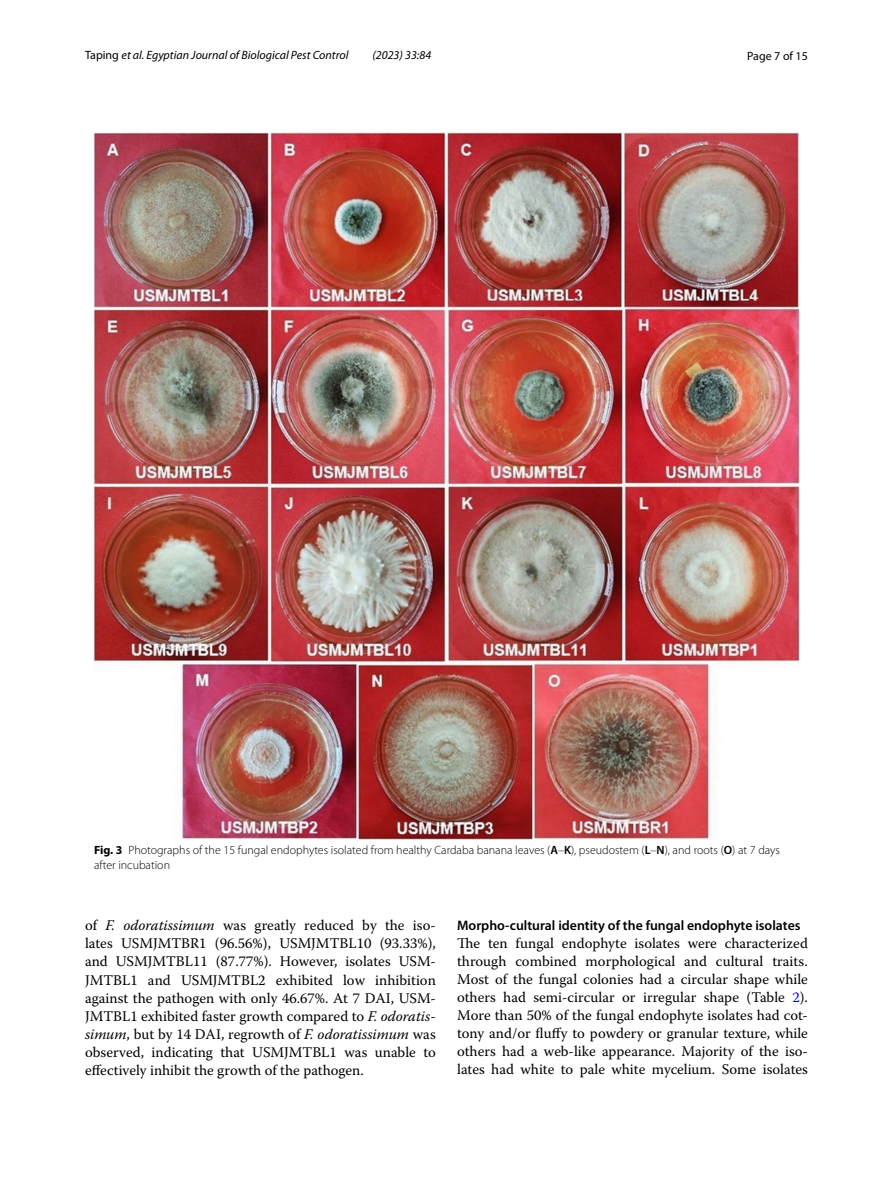
<style>
.page{position:relative;width:893px;height:1187px;background:#fff}
.page>*{position:absolute;margin:0;border:0;box-sizing:border-box;transform-origin:0 0}
.t1{font:14.7px/18px "Warnock Pro";color:#000;text-align:justify}
.t2{font:600 13.8px "Myriad Pro";color:#000}
.t3{font:300 12px/15px "Myriad Pro";color:#000}
.t4{font:italic 12px "Myriad Pro";color:#000}
.t5{font:12px "Myriad Pro";color:#000}
.s1{font-style:normal}
.s2{font-weight:700}
.s3{font-weight:600}
.s4{font-style:italic}
.s5{color:#00f}
</style>
<div class="page">
<img style="left:93px;top:133px;width:706px;height:706px">
<p class="t4" style="left:85px;top:48px;width:265px"><span class="s1">Taping</span> et al. Egyptian Journal of Biological Pest Control</p>
<p class="t4" style="left:372px;top:48px;width:60px">(2023) 33:84</p>
<p class="t5" style="left:747px;top:48px;width:62px">Page 7 of 15</p>
<p class="t3" style="left:94px;top:843px;width:687px"><span class="s2">Fig. 3</span> Photographs of the 15 fungal endophytes isolated from healthy Cardaba banana leaves (<span class="s3">A</span>–<span class="s3">K</span>), pseudostem (<span class="s3">L</span>–<span class="s3">N</span>), and roots (<span class="s3">O</span>) at 7 days after incubation</p>
<p class="t1" style="left:85px;top:916px;width:352px">of <span class="s4">F. odoratissimum</span> was greatly reduced by the iso&shy;lates USMJMTBR1 (96.56%), USMJMTBL10 (93.33%), and USMJMTBL11 (87.77%). However, isolates USM-JMTBL1 and USMJMTBL2 exhibited low inhibition against the pathogen with only 46.67%. At 7 DAI, USM-JMTBL1 exhibited faster growth compared to <span class="s4">F. odoratis&shy;simum</span>, but by 14 DAI, regrowth of <span class="s4">F. odoratissimum</span> was observed, indicating that USMJMTBL1 was unable to effectively inhibit the growth of the pathogen.</p>
<p class="t2" style="left:457px;top:916px;width:345px">Morpho‑cultural identity of the fungal endophyte isolates</p>
<p class="t1" style="left:457px;top:933px;width:352px">The ten fungal endophyte isolates were characterized through combined morphological and cultural traits.<br>Most of the fungal colonies had a circular shape while others had semi-circular or irregular shape (Table <span class="s5">2</span>).<br>More than 50% of the fungal endophyte isolates had cot&shy;tony and/or fluffy to powdery or granular texture, while others had a web-like appearance. Majority of the iso&shy;lates had white to pale white mycelium. Some isolates</p>
</div>
